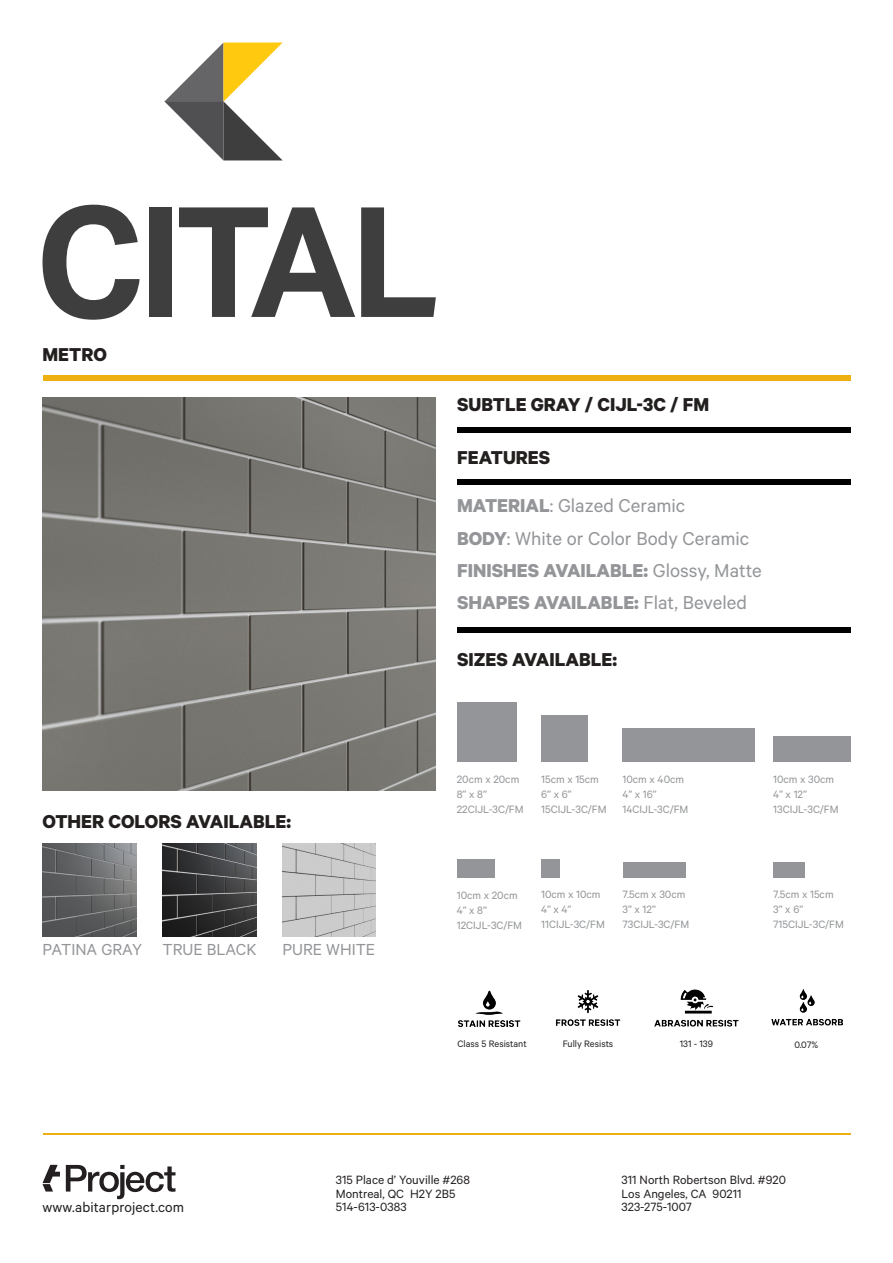
<style>
.page{position:relative;width:893px;height:1263px;background:#fff}
.page>*{position:absolute;margin:0;border:0;box-sizing:border-box;transform-origin:0 0}
.t1{font:21px/32.2px "Calibre";color:#939598}
.Calibre_Headings{font:700 21px "Calibre";color:#231f1f}
.Small_Infos{font:18px "Calibre";color:#939598}
.t2{font:15.75px "Calibre";letter-spacing:.01em;color:#231f20}
.t3{font:13.5px/13.5px "Calibre";color:#231f20}
.Body_Text{font:12px "Calibre";color:#939598}
.t4{font:10.5px "Calibre";color:#231f20}
.s1{font-weight:700}
</style>
<div class="page">
<img style="left:771px;top:990px;width:71px;height:36px">
<svg style="left:43px;top:205px;width:97px;height:115px"></svg>
<div style="left:149px;top:207px;width:22px;height:110px;background:#3e3e3f"></div>
<svg style="left:179px;top:207px;width:176px;height:110px"></svg>
<svg style="left:361px;top:207px;width:75px;height:110px"></svg>
<svg style="left:164px;top:43px;width:118px;height:117px"></svg>
<div style="left:457px;top:427px;width:393px;height:6px;background:#000"></div>
<div style="left:457px;top:627px;width:393px;height:6px;background:#000"></div>
<div style="left:457px;top:479px;width:393px;height:5px;background:#000"></div>
<div style="left:43px;top:375px;width:807px;height:6px;background:#efb012"></div>
<hr style="left:43px;top:1134px;width:807px;height:1px;background:#efb012">
<svg style="left:43px;top:1165px;width:17px;height:26px"></svg>
<svg style="left:66px;top:1165px;width:110px;height:34px"></svg>
<img style="left:458px;top:990px;width:63px;height:36px">
<img style="left:556px;top:990px;width:65px;height:36px">
<img style="left:654px;top:989px;width:85px;height:38px">
<div style="left:457px;top:703px;width:60px;height:59px;background:#939598"></div>
<div style="left:541px;top:715px;width:47px;height:47px;background:#939598"></div>
<div style="left:622px;top:728px;width:133px;height:33px;background:#939598"></div>
<div style="left:773px;top:736px;width:77px;height:26px;background:#939598"></div>
<div style="left:457px;top:859px;width:37px;height:19px;background:#939598"></div>
<div style="left:541px;top:859px;width:19px;height:19px;background:#939598"></div>
<div style="left:623px;top:862px;width:62px;height:16px;background:#939598"></div>
<div style="left:773px;top:862px;width:31px;height:16px;background:#939598"></div>
<img style="left:43px;top:398px;width:393px;height:393px">
<img style="left:43px;top:843px;width:93px;height:93px">
<img style="left:162px;top:843px;width:94px;height:93px">
<img style="left:282px;top:843px;width:94px;height:93px">
<h1 class="Calibre_Headings" style="left:43px;top:342px;width:66px">METRO</h1>
<h1 class="Calibre_Headings" style="left:43px;top:809px;width:250px">OTHER COLORS AVAILABLE:</h1>
<p class="Small_Infos" style="left:43px;top:939px;width:101px">PATINA GRAY</p>
<p class="Small_Infos" style="left:162px;top:939px;width:96px">TRUE BLACK</p>
<p class="Small_Infos" style="left:282px;top:939px;width:94px">PURE WHITE</p>
<p class="Calibre_Headings" style="left:457px;top:392px;width:254px">SUBTLE GRAY / CIJL-3C / FM</p>
<h1 class="Calibre_Headings" style="left:457px;top:445px;width:95px">FEATURES</h1>
<h1 class="t1" style="left:457px;top:489px;width:306px"><span class="s1">MATERIAL</span>: Glazed Ceramic<br><span class="s1">BODY</span>: White or Color Body Ceramic<br><span class="s1">FINISHES AVAILABLE:</span> Glossy, Matte<br><span class="s1">SHAPES AVAILABLE:</span> Flat, Beveled</h1>
<h1 class="Calibre_Headings" style="left:457px;top:646px;width:161px">SIZES AVAILABLE:</h1>
<p class="Body_Text" style="left:457px;top:772px;width:64px">20cm x 20cm</p>
<p class="Body_Text" style="left:457px;top:787px;width:32px">8” x 8”</p>
<p class="Body_Text" style="left:457px;top:802px;width:68px">22CIJL-3C/FM</p>
<p class="Body_Text" style="left:541px;top:772px;width:59px">15cm x 15cm</p>
<p class="Body_Text" style="left:541px;top:787px;width:32px">6” x 6”</p>
<p class="Body_Text" style="left:541px;top:802px;width:67px">15CIJL-3C/FM</p>
<p class="Body_Text" style="left:622px;top:772px;width:63px">10cm x 40cm</p>
<p class="Body_Text" style="left:622px;top:787px;width:36px">4” x 16”</p>
<p class="Body_Text" style="left:622px;top:802px;width:67px">14CIJL-3C/FM</p>
<p class="Body_Text" style="left:773px;top:772px;width:62px">10cm x 30cm</p>
<p class="Body_Text" style="left:773px;top:787px;width:35px">4” x 12”</p>
<p class="Body_Text" style="left:773px;top:802px;width:67px">13CIJL-3C/FM</p>
<p class="Body_Text" style="left:457px;top:888px;width:62px">10cm x 20cm</p>
<p class="Body_Text" style="left:457px;top:903px;width:32px">4” x 8”</p>
<p class="Body_Text" style="left:457px;top:918px;width:67px">12CIJL-3C/FM</p>
<p class="Body_Text" style="left:541px;top:888px;width:61px">10cm x 10cm</p>
<p class="Body_Text" style="left:541px;top:903px;width:32px">4” x 4”</p>
<p class="Body_Text" style="left:541px;top:918px;width:65px">11CIJL-3C/FM</p>
<p class="Body_Text" style="left:622px;top:888px;width:64px">7.5cm x 30cm</p>
<p class="Body_Text" style="left:622px;top:903px;width:35px">3” x 12”</p>
<p class="Body_Text" style="left:622px;top:918px;width:68px">73CIJL-3C/FM</p>
<p class="Body_Text" style="left:773px;top:888px;width:62px">7.5cm x 15cm</p>
<p class="Body_Text" style="left:773px;top:903px;width:32px">3” x 6”</p>
<p class="Body_Text" style="left:773px;top:918px;width:72px">715CIJL-3C/FM</p>
<p class="t4" style="left:457px;top:1038px;width:71px">Class 5 Resistant</p>
<p class="t4" style="left:680px;top:1038px;width:35px">131 - 139</p>
<p class="t4" style="left:563px;top:1038px;width:52px">Fully Resists</p>
<p class="t4" style="left:794px;top:1038px;width:25px">0.07%</p>
<p class="t3" style="left:336px;top:1173px;width:136px">315 Place d’ Youville #268<br>Montreal, QC H2Y 2B5<br>514-613-0383</p>
<p class="t3" style="left:622px;top:1173px;width:166px">311 North Robertson Blvd. #920<br>Los Angeles, CA 90211</p>
<h3 class="t2" style="left:43px;top:1197px;width:143px">www.abitarproject.com</h3>
<p class="t3" style="left:622px;top:1200px;width:72px">323-275-1007</p>
</div>
